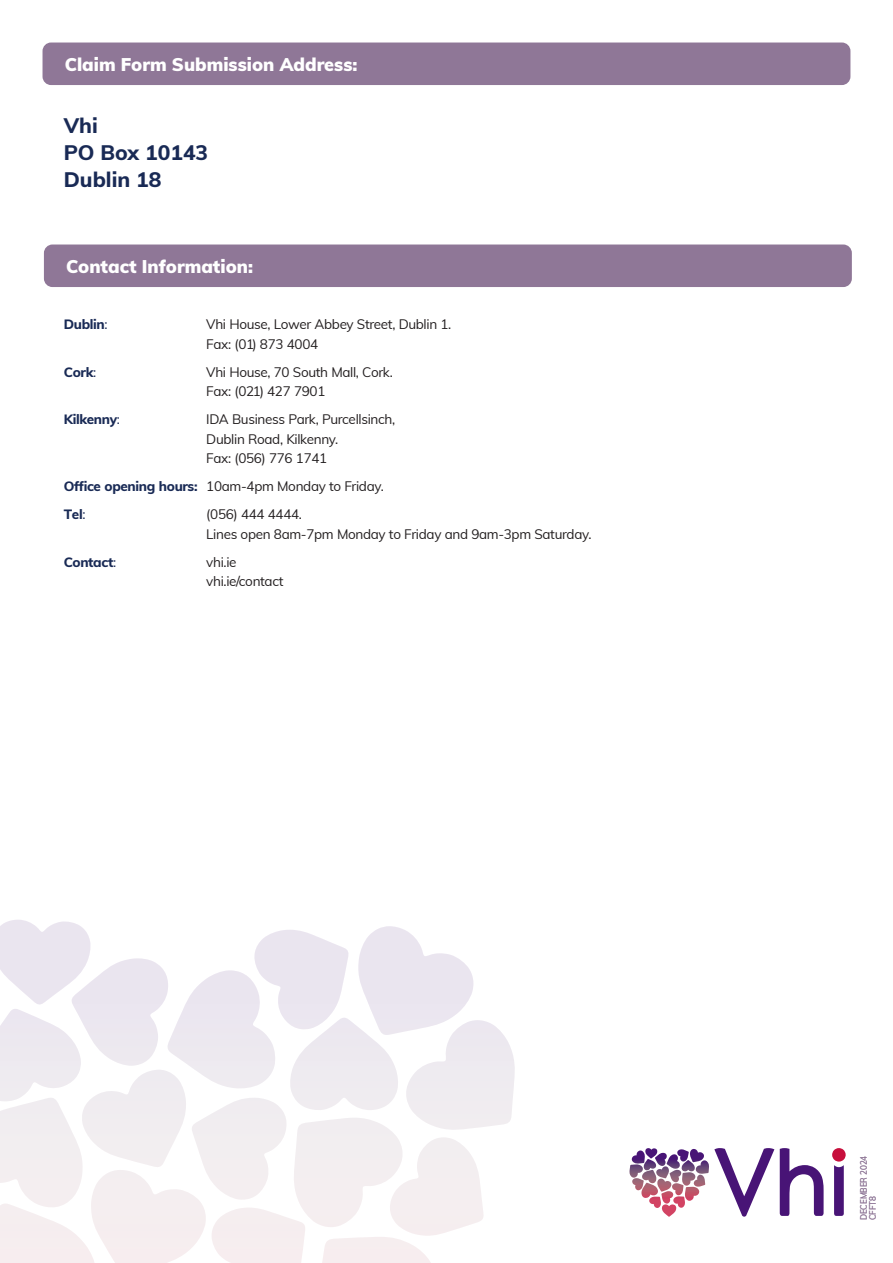
<style>
.page{position:relative;width:893px;height:1263px;background:#fff}
.page>*{position:absolute;margin:0;border:0;box-sizing:border-box;transform-origin:0 0}
.t1{font:800 21px "Muli";color:#192a55}
.t2{font:900 18px "Muli";color:#fff}
.t3{font:13.5px/19.5px "Muli";letter-spacing:-.025em;color:#231f20}
.t4{font:800 13.5px "Muli";letter-spacing:-.025em;color:#192a55}
.Vhi_Numbered_Text{font:9px "Muli";letter-spacing:-.01em;color:#8f7797;scale:.9 1}
.s1{font-weight:400}
.s2{font-weight:800;color:#192a55}
</style>
<div class="page">
<svg style="left:0;top:920px;width:474px;height:146px"></svg>
<div style="left:43px;top:43px;width:807px;height:42px;background:#8f7797;border-radius:9px"></div>
<svg style="left:632px;top:1148px;width:72px;height:16px"></svg>
<svg style="left:714px;top:1148px;width:60px;height:69px"></svg>
<svg style="left:780px;top:1148px;width:44px;height:68px"></svg>
<svg style="left:832px;top:1148px;width:14px;height:68px"></svg>
<div style="left:44px;top:244px;width:808px;height:43px;background:#8f7797;border-radius:9px"></div>
<p class="t2" style="left:65px;top:52px;width:294px">Claim Form Submission Address:</p>
<p class="t1" style="left:64px;top:110px;width:36px">Vhi</p>
<p class="t1" style="left:64px;top:137px;width:146px">PO Box 10143</p>
<p class="t1" style="left:64px;top:164px;width:99px">Dublin 18</p>
<p class="t2" style="left:66px;top:253px;width:188px">Contact Information:</p>
<p class="t4" style="left:64px;top:314px;width:45px">Dublin<span class="s1">:</span></p>
<p class="t3" style="left:206px;top:314px;width:247px">Vhi House, Lower Abbey Street, Dublin 1.<br>Fax: (01) 873 4004</p>
<p class="t4" style="left:64px;top:362px;width:34px">Cork<span class="s1">:</span></p>
<p class="t3" style="left:206px;top:361px;width:188px">Vhi House, 70 South Mall, Cork.<br>Fax: (021) 427 7901</p>
<p class="t4" style="left:64px;top:409px;width:58px">Kilkenny<span class="s1">:</span></p>
<p class="t3" style="left:206px;top:409px;width:190px">IDA Business Park, Purcellsinch,<br>Dublin Road, Kilkenny.<br>Fax: (056) 776 1741</p>
<p class="t3" style="left:64px;top:476px;width:322px"><span class="s2">Office opening hours:</span> 10am-4pm Monday to Friday.</p>
<p class="t4" style="left:64px;top:504px;width:23px">Tel<span class="s1">:</span></p>
<p class="t3" style="left:206px;top:504px;width:97px">(056) 444 4444.</p>
<p class="t3" style="left:206px;top:523px;width:387px">Lines open 8am-7pm Monday to Friday and 9am-3pm Saturday.</p>
<p class="t4" style="left:64px;top:552px;width:54px">Contact<span class="s1">:</span></p>
<p class="t3" style="left:206px;top:551px;width:79px">vhi.ie vhi.ie/contact</p>
<p class="Vhi_Numbered_Text" style="left:857px;top:1220px;width:73px;rotate:-90deg">DECEMBER 2024</p>
<p class="Vhi_Numbered_Text" style="left:866px;top:1220px;width:28px;rotate:-90deg">CFFT8</p>
</div>
